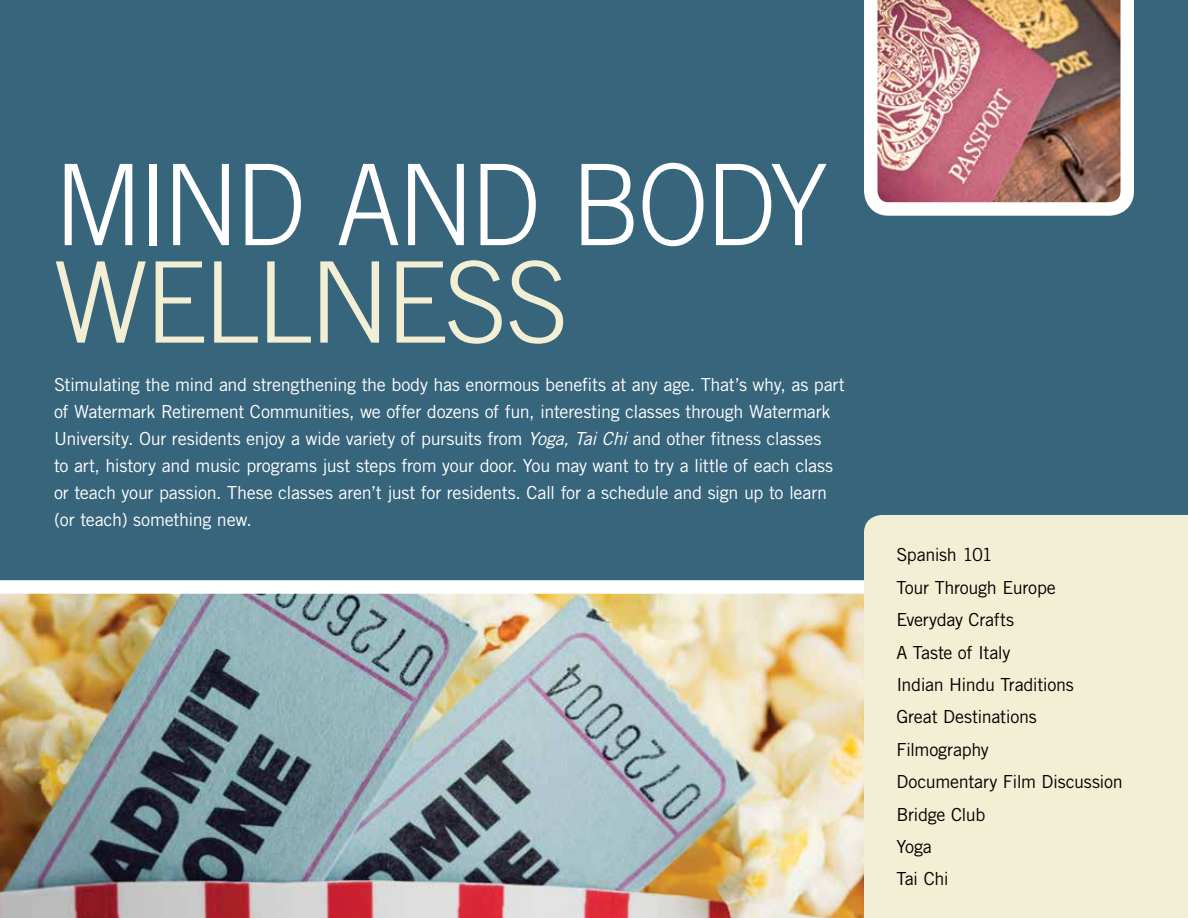
<style>
.page{position:relative;width:1188px;height:918px;background:#fff}
.page>*{position:absolute;margin:0;border:0;box-sizing:border-box;transform-origin:0 0}
.t1{font:300 112.5px "Trade Gothic";letter-spacing:-.045em;color:#fff;scale:.95 1}
.t2{font:300 112.5px "Trade Gothic";letter-spacing:-.03em;color:#f3efd4}
.t3{font:18px/27px "Trade Gothic";letter-spacing:-.015em;color:#fff}
.t4{font:18px/32.4px "Trade Gothic";letter-spacing:-.02em;color:#000}
.s1{font-style:italic}
</style>
<div class="page">
<img style="left:0;top:594px;width:864px;height:324px">
<div style="left:0;top:0;width:1188px;height:594px;background:#37657b"></div>
<div style="left:864px;top:515px;width:324px;height:403px;background:#f3efd4"></div>
<img style="left:864px;top:0;width:270px;height:216px">
<h1 class="t1" style="left:54px;top:138px;width:817px">MIND AND BODY</h1>
<h1 class="t2" style="left:54px;top:236px;width:516px">WELLNESS</h1>
<p class="t3" style="left:54px;top:371px;width:792px">Stimulating the mind and strengthening the body has enormous benefits at any age. That’s why, as part of Watermark Retirement Communities, we offer dozens of fun, interesting classes through Watermark University. Our residents enjoy a wide variety of pursuits from <span class="s1">Yoga, Tai Chi</span> and other fitness classes<br>to art, history and music programs just steps from your door. You may want to try a little of each class or teach your passion. These classes aren’t just for residents. Call for a schedule and sign up to learn (or teach) something new.</p>
<p class="t4" style="left:896px;top:539px;width:228px">Spanish 101<br>Tour Through Europe<br>Everyday Crafts<br>A Taste of Italy<br>Indian Hindu Traditions<br>Great Destinations<br>Filmography<br>Documentary Film Discussion<br>Bridge Club<br>Yoga<br>Tai Chi</p>
</div>
